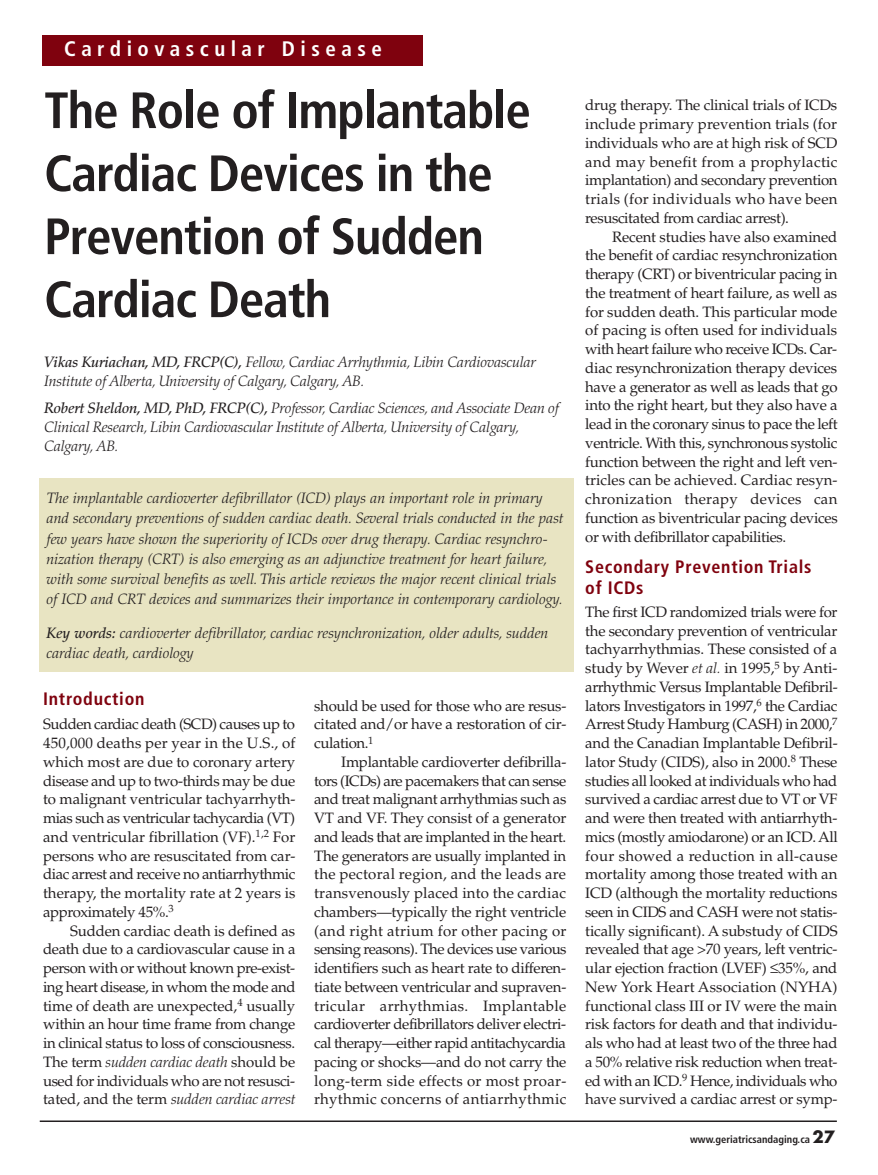
<style>
.page{position:relative;width:878px;height:1175px;background:#fff}
.page>*{position:absolute;margin:0;border:0;box-sizing:border-box;transform-origin:0 0}
.t1{font:700 condensed 51px/63px "Frutiger";letter-spacing:-.02em;color:#231f20}
.t2{font:700 condensed 21px "Frutiger";letter-spacing:.26em;color:#fff}
.t3{font:700 condensed 18px/21px "Frutiger";letter-spacing:.04em;color:#7f020e}
.t4{font:15px/18.8px "Palatino";letter-spacing:-.02em;color:#231f20;text-align:justify}
.t5{font:italic 300 15px/20.2px "Palatino";color:#231f20}
.t6{font:700 condensed 10.5px "Frutiger";color:#231f20}
.s1{font-weight:500}
.s2{font-weight:300;font-style:italic}
.s3{font-family:"Futura";font-stretch:normal;font-size:16.5px}
</style>
<div class="page">
<hr style="left:40px;top:1120px;width:796px;height:2px;background:#231f20">
<div style="left:42px;top:35px;width:380px;height:31px;background:#7f020e"></div>
<div style="left:39px;top:478px;width:534px;height:194px;background:#e8e4c2"></div>
<h2 class="t2" style="left:64px;top:40px;width:319px">Cardiovascular Disease</h2>
<h1 class="t1" style="left:44px;top:83px;width:488px">The Role of Implantable<br>Cardiac Devices in the<br>Prevention of Sudden<br>Cardiac Death</h1>
<p class="t5" style="left:44px;top:355px;width:493px;line-height:18.8px"><span class="s1">Vikas Kuriachan, MD, FRCP(C),</span> Fellow, Cardiac Arrhythmia, Libin Cardiovascular<br>Institute of Alberta, University of Calgary, Calgary, AB.</p>
<p class="t5" style="left:44px;top:400px;width:516px;line-height:18.8px"><span class="s1">Robert Sheldon, MD, PhD, FRCP(C),</span> Professor, Cardiac Sciences, and Associate Dean of<br>Clinical Research, Libin Cardiovascular Institute of Alberta, University of Calgary,<br>Calgary, AB.</p>
<p class="t5" style="left:46px;top:489px;width:518px">The implantable cardioverter defibrillator (ICD) plays an important role in primary and secondary preventions of sudden cardiac death. Several trials conducted in the past few years have shown the superiority of ICDs over drug therapy. Cardiac resynchro&shy;nization therapy (CRT) is also emerging as an adjunctive treatment for heart failure, with some survival benefits as well.This article reviews the major recent clinical trials of ICD and CRT devices and summarizes their importance in contemporary cardiology.</p>
<p class="t5" style="left:46px;top:624px;width:503px"><span class="s1">Key words:</span> cardioverter defibrillator, cardiac resynchronization, older adults, sudden cardiac death, cardiology</p>
<p class="t3" style="left:43px;top:689px;width:103px">Introduction</p>
<p class="t4" style="left:43px;top:716px;width:254px">Sudden cardiac death (SCD) causes up to 450,000 deaths per year in the U.S., of which most are due to coronary artery disease and up to two-thirds may be due to malignant ventricular tachyarrhyth&shy;mias such as ventricular tachycardia (VT) and ventricular fibrillation (VF).<sup>1,2</sup> For persons who are resuscitated from car&shy;diac arrest and receive no antiarrhythmic therapy, the mortality rate at 2 years is approximately 45%.<sup>3</sup></p>
<p class="t4" style="left:43px;top:923px;width:254px;text-indent:27px">Sudden cardiac death is defined as death due to a cardiovascular cause in a person with or without known pre-exist&shy;ing heart disease, in whom the mode and time of death are unexpected,<sup>4</sup> usually within an hour time frame from change in clinical status to loss of consciousness.<br>The term <span class="s2">sudden cardiac death</span> should be used for individuals who are not resusci&shy;tated, and the term <span class="s2">sudden cardiac arrest</span></p>
<p class="t4" style="left:314px;top:698px;width:254px">should be used for those who are resus&shy;citated and/or have a restoration of cir&shy;culation.<sup>1</sup></p>
<p class="t4" style="left:314px;top:754px;width:254px;text-indent:27px">Implantable cardioverter defibrilla&shy;tors (ICDs) are pacemakers that can sense and treat malignant arrhythmias such as VT and VF. They consist of a generator and leads that are implanted in the heart.<br>The generators are usually implanted in the pectoral region, and the leads are transvenously placed into the cardiac chambers—typically the right ventricle (and right atrium for other pacing or sensing reasons). The devices use various identifiers such as heart rate to differen&shy;tiate between ventricular and supraven&shy;tricular arrhythmias. Implantable cardioverter defibrillators deliver electri&shy;cal therapy—either rapid antitachycardia pacing or shocks—and do not carry the long-term side effects or most proar&shy;rhythmic concerns of antiarrhythmic</p>
<p class="t4" style="left:585px;top:98px;width:254px">drug therapy. The clinical trials of ICDs include primary prevention trials (for individuals who are at high risk of SCD and may benefit from a prophylactic implantation) and secondary prevention trials (for individuals who have been resuscitated from cardiac arrest).</p>
<p class="t4" style="left:585px;top:229px;width:254px;text-indent:27px">Recent studies have also examined the benefit of cardiac resynchronization therapy (CRT) or biventricular pacing in the treatment of heart failure, as well as for sudden death. This particular mode of pacing is often used for individuals with heart failure who receive ICDs. Car&shy;diac resynchronization therapy devices have a generator as well as leads that go into the right heart, but they also have a lead in the coronary sinus to pace the left ventricle. With this, synchronous systolic function between the right and left ven&shy;tricles can be achieved. Cardiac resyn&shy;chronization therapy devices can function as biventricular pacing devices or with defibrillator capabilities.</p>
<p class="t3" style="left:585px;top:558px;width:228px">Secondary Prevention Trials of ICDs</p>
<p class="t4" style="left:585px;top:604px;width:254px">The first ICD randomized trials were for the secondary prevention of ventricular tachyarrhythmias. These consisted of a study by Wever <span class="s2">et al.</span> in 1995,<sup>5</sup> by Anti&shy;arrhythmic Versus Implantable Defibril&shy;lators Investigators in 1997,<sup>6</sup> the Cardiac Arrest Study Hamburg (CASH) in 2000,<sup>7 </sup>and the Canadian Implantable Defibril&shy;lator Study (CIDS), also in 2000.<sup>8</sup> These studies all looked at individuals who had survived a cardiac arrest due to VT or VF and were then treated with antiarrhyth&shy;mics (mostly amiodarone) or an ICD. All four showed a reduction in all-cause mortality among those treated with an ICD (although the mortality reductions seen in CIDS and CASH were not statis&shy;tically significant). A substudy of CIDS revealed that age &gt;70 years, left ventric&shy;ular ejection fraction (LVEF) ≤35%, and New York Heart Association (NYHA) functional class III or IV were the main risk factors for death and that individu&shy;als who had at least two of the three had a 50% relative risk reduction when treat&shy;ed with an ICD.<sup>9</sup> Hence, individuals who have survived a cardiac arrest or symp-</p>
<p class="t6" style="left:690px;top:1135px;width:147px">www.geriatricsandaging.ca <span class="s3">27</span></p>
</div>
